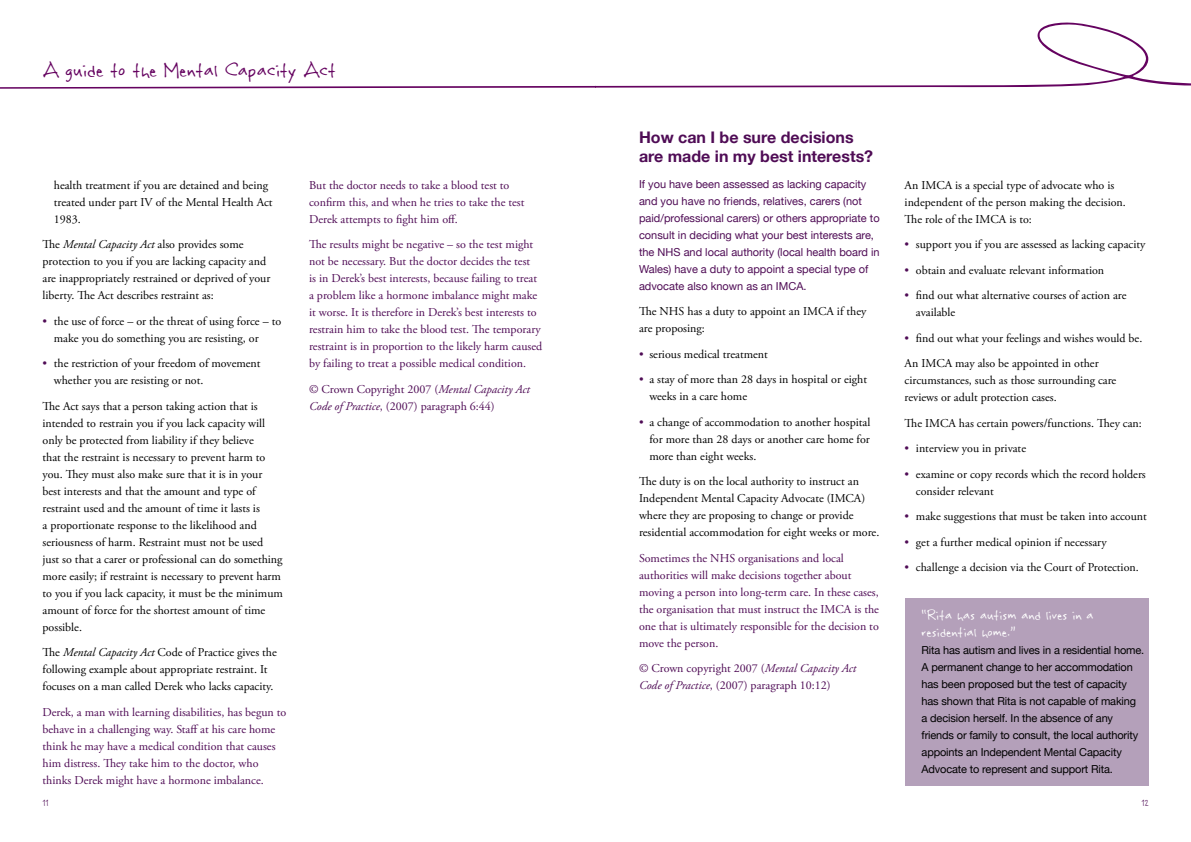
<style>
.page{position:relative;width:1191px;height:842px;background:#fff}
.page>*{position:absolute;margin:0;border:0;box-sizing:border-box;transform-origin:0 0}
.t1{font:24px "Rabiohead";color:#650360}
.t2{font:17px/17px "Rabiohead";color:#fff}
.t3{font:700 16px/19px "Helvetica Neue";color:#4f0c55}
.t4{font:12px/17px "Adobe Garamond Pro";color:#000}
.t5{font:12px/17px "Adobe Garamond Pro";color:#4f0c55}
.t6{font:11px/17px "Helvetica Neue";letter-spacing:-.015em;color:#000}
.t7{font:11px/17px "Helvetica Neue";color:#4f0c55}
.t8{font:10px "Rabiohead";color:#4f0c55}
.s1{font-style:italic}
.s2{color:#4f0c55}
</style>
<div class="page">
<svg style="left:0;top:23px;width:1191px;height:66px"></svg>
<div style="left:904px;top:598px;width:244px;height:187px;background:#b4a0ba"></div>
<h1 class="t1" style="left:43px;top:55px;width:295px">A guide to the Mental Capacity Act</h1>
<p class="t4" style="left:54px;top:177px;width:220px">health treatment if you are detained and being treated under part IV of the Mental Health Act<br>1983.</p>
<p class="t4" style="left:43px;top:236px;width:229px">The <span class="s1">Mental Capacity Act</span> also provides some protection to you if you are lacking capacity and are inappropriately restrained or deprived of your liberty. The Act describes restraint as:</p>
<p class="t4" style="left:54px;top:313px;width:229px;text-indent:-11px"><span class="s2">•</span> the use of force – or the threat of using force – to make you do something you are resisting, or</p>
<p class="t4" style="left:54px;top:355px;width:208px;text-indent:-11px"><span class="s2">•</span> the restriction of your freedom of movement whether you are resisting or not.</p>
<p class="t4" style="left:43px;top:398px;width:242px">The Act says that a person taking action that is intended to restrain you if you lack capacity will only be protected from liability if they believe<br>that the restraint is necessary to prevent harm to you. They must also make sure that it is in your best interests and that the amount and type of restraint used and the amount of time it lasts is<br>a proportionate response to the likelihood and seriousness of harm. Restraint must not be used<br>just so that a carer or professional can do something more easily; if restraint is necessary to prevent harm to you if you lack capacity, it must be the minimum amount of force for the shortest amount of time possible.</p>
<p class="t4" style="left:43px;top:644px;width:236px">The <span class="s1">Mental Capacity Act</span> Code of Practice gives the following example about appropriate restraint. It focuses on a man called Derek who lacks capacity.</p>
<p class="t5" style="left:43px;top:704px;width:245px">Derek, a man with learning disabilities, has begun to behave in a challenging way. Staff at his care home think he may have a medical condition that causes him distress. They take him to the doctor, who thinks Derek might have a hormone imbalance.</p>
<p class="t5" style="left:309px;top:177px;width:217px">But the doctor needs to take a blood test to confirm this, and when he tries to take the test<br>Derek attempts to fight him off.</p>
<p class="t5" style="left:309px;top:236px;width:235px">The results might be negative – so the test might not be necessary. But the doctor decides the test<br>is in Derek’s best interests, because failing to treat a problem like a hormone imbalance might make it worse. It is therefore in Derek’s best interests to restrain him to take the blood test. The temporary restraint is in proportion to the likely harm caused by failing to treat a possible medical condition.</p>
<p class="t5" style="left:309px;top:381px;width:222px">© Crown Copyright 2007 (<span class="s1">Mental Capacity Act<br>Code of Practice</span>, (2007) paragraph 6:44)</p>
<h3 class="t3" style="left:639px;top:128px;width:236px">How can I be sure decisions are made in my best interests?</h3>
<p class="t7" style="left:639px;top:175px;width:242px">If you have been assessed as lacking capacity and you have no friends, relatives, carers (not paid/professional carers) or others appropriate to consult in deciding what your best interests are, the NHS and local authority (local health board in Wales) have a duty to appoint a special type of advocate also known as an IMCA.</p>
<p class="t4" style="left:639px;top:303px;width:229px">The NHS has a duty to appoint an IMCA if they are proposing:</p>
<p class="t4" style="left:639px;top:346px;width:130px"><span class="s2">•</span> serious medical treatment</p>
<p class="t4" style="left:649px;top:371px;width:219px;text-indent:-10px"><span class="s2">•</span> a stay of more than 28 days in hospital or eight weeks in a care home</p>
<p class="t4" style="left:649px;top:414px;width:222px;text-align:justify;text-indent:-10px"><span class="s2">•</span> a change of accommodation to another hospital for more than 28 days or another care home for more than eight weeks.</p>
<p class="t4" style="left:639px;top:473px;width:242px">The duty is on the local authority to instruct an Independent Mental Capacity Advocate (IMCA) where they are proposing to change or provide residential accommodation for eight weeks or more.</p>
<p class="t5" style="left:639px;top:550px;width:241px">Sometimes the NHS organisations and local authorities will make decisions together about moving a person into long-term care. In these cases, the organisation that must instruct the IMCA is the one that is ultimately responsible for the decision to move the person.</p>
<p class="t5" style="left:639px;top:660px;width:219px">© Crown copyright 2007 (<span class="s1">Mental Capacity Act<br>Code of Practice</span>, (2007) paragraph 10:12)</p>
<p class="t4" style="left:904px;top:177px;width:223px">An IMCA is a special type of advocate who is independent of the person making the decision.<br>The role of the IMCA is to:</p>
<p class="t4" style="left:904px;top:236px;width:242px"><span class="s2">•</span> support you if you are assessed as lacking capacity</p>
<p class="t4" style="left:904px;top:262px;width:201px"><span class="s2">•</span> obtain and evaluate relevant information</p>
<p class="t4" style="left:916px;top:287px;width:212px;text-indent:-11px"><span class="s2">•</span> find out what alternative courses of action are available</p>
<p class="t4" style="left:904px;top:325px;width:239px;line-height:25.5px"><span class="s2">•</span> find out what your feelings and wishes would be.<br>An IMCA may also be appointed in other</p>
<p class="t4" style="left:904px;top:372px;width:213px">circumstances, such as those surrounding care reviews or adult protection cases.</p>
<p class="t4" style="left:904px;top:415px;width:239px">The IMCA has certain powers/functions. They can:</p>
<p class="t4" style="left:904px;top:440px;width:123px"><span class="s2">•</span> interview you in private</p>
<p class="t4" style="left:916px;top:466px;width:231px;text-indent:-11px"><span class="s2">•</span> examine or copy records which the record holders consider relevant</p>
<p class="t4" style="left:904px;top:508px;width:244px"><span class="s2">•</span> make suggestions that must be taken into account</p>
<p class="t4" style="left:904px;top:534px;width:204px"><span class="s2">•</span> get a further medical opinion if necessary</p>
<p class="t4" style="left:904px;top:559px;width:236px"><span class="s2">•</span> challenge a decision via the Court of Protection.</p>
<h2 class="t2" style="left:921px;top:606px;width:173px">“Rita has autism and lives in a residential home.”</h2>
<p class="t6" style="left:921px;top:641px;width:224px">Rita has autism and lives in a residential home.<br>A permanent change to her accommodation has been proposed but the test of capacity has shown that Rita is not capable of making a decision herself. In the absence of any friends or family to consult, the local authority appoints an Independent Mental Capacity Advocate to represent and support Rita.</p>
<p class="t8" style="left:43px;top:797px;width:7px">11</p>
<p class="t8" style="left:1141px;top:797px;width:8px">12</p>
</div>
